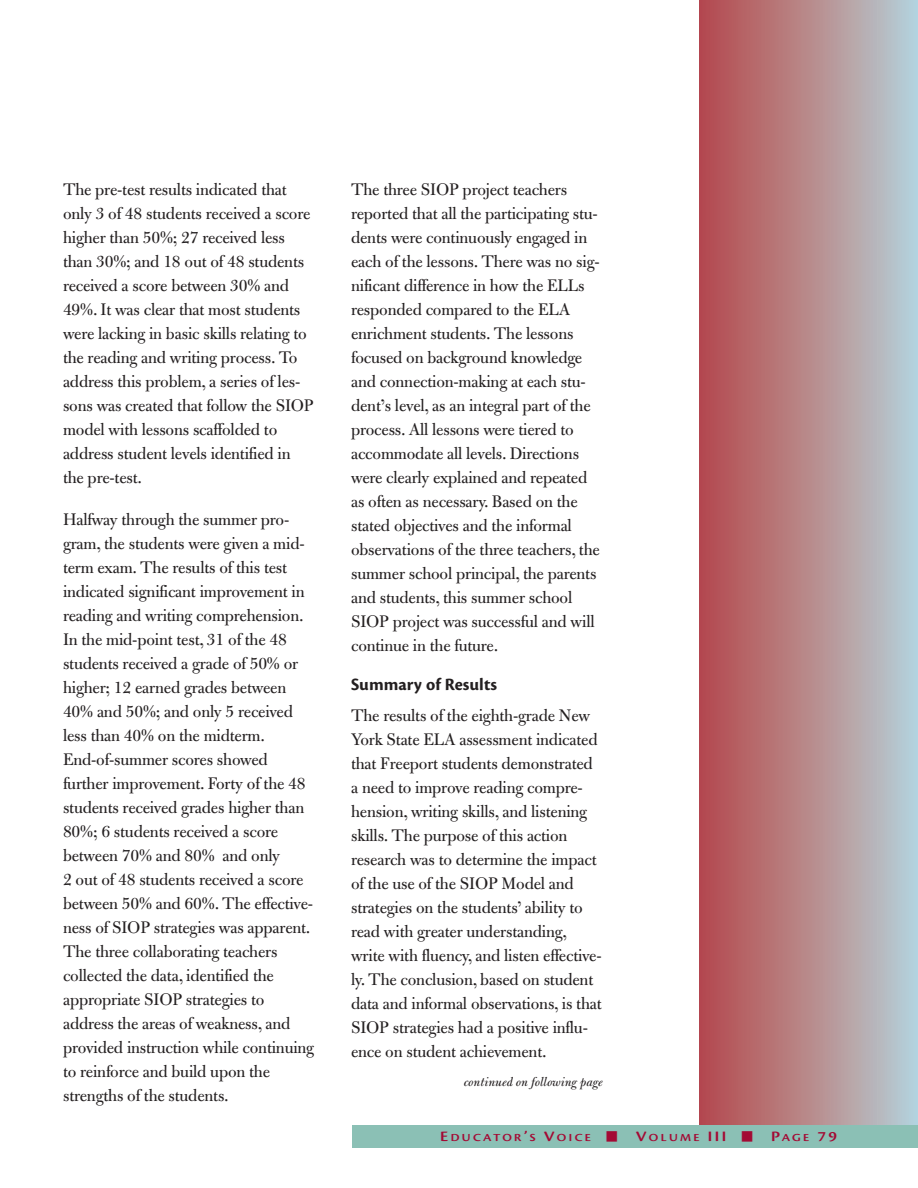
<style>
.page{position:relative;width:918px;height:1188px;background:#fff}
.page>*{position:absolute;margin:0;border:0;box-sizing:border-box;transform-origin:0 0}
.t1{font:18px/24px "Bulmer MT Std";letter-spacing:-.01em;color:#231f20}
.t2{font:700 18px "Cronos Pro";color:#231f20}
.t3{font:italic 13.5px "Bulmer MT Std";color:#231f20}
.t4{font:11.25px "Cronos Pro Semibold Disp";letter-spacing:.175em;color:#a30a34;scale:1.2 1}
.s1{font-size:15px}
</style>
<div class="page">
<div style="left:699px;top:0;width:219px;height:1125px;background:linear-gradient(to right,#b64647,#b7d1d7)"></div>
<div style="left:352px;top:1125px;width:566px;height:23px;background:#8bc0b5"></div>
<p class="t1" style="left:63px;top:179px;width:252px">The pre-test results indicated that only 3 of 48 students received a score higher than 50%; 27 received less than 30%; and 18 out of 48 students received a score between 30% and 49%. It was clear that most students were lacking in basic skills relating to the reading and writing process. To address this problem, a series of les&shy;sons was created that follow the SIOP model with lessons scaffolded to address student levels identified in the pre-test.</p>
<p class="t1" style="left:63px;top:509px;width:253px">Halfway through the summer pro&shy;gram, the students were given a mid&shy;term exam. The results of this test indicated significant improvement in reading and writing comprehension.<br>In the mid-point test, 31 of the 48 students received a grade of 50% or higher; 12 earned grades between 40% and 50%; and only 5 received less than 40% on the midterm.<br>End-of-summer scores showed further improvement. Forty of the 48 students received grades higher than 80%; 6 students received a score between 70% and 80% and only<br>2 out of 48 students received a score between 50% and 60%. The effective&shy;ness of SIOP strategies was apparent.<br>The three collaborating teachers collected the data, identified the appropriate SIOP strategies to address the areas of weakness, and provided instruction while continuing to reinforce and build upon the strengths of the students.</p>
<p class="t1" style="left:351px;top:179px;width:250px">The three SIOP project teachers reported that all the participating stu&shy;dents were continuously engaged in each of the lessons. There was no sig&shy;nificant difference in how the ELLs responded compared to the ELA enrichment students. The lessons focused on background knowledge and connection-making at each stu&shy;dent’s level, as an integral part of the process. All lessons were tiered to accommodate all levels. Directions were clearly explained and repeated as often as necessary. Based on the stated objectives and the informal observations of the three teachers, the summer school principal, the parents and students, this summer school SIOP project was successful and will continue in the future.</p>
<p class="t2" style="left:351px;top:678px;width:148px">Summary of Results</p>
<p class="t1" style="left:351px;top:705px;width:252px">The results of the eighth-grade New York State ELA assessment indicated that Freeport students demonstrated a need to improve reading compre&shy;hension, writing skills, and listening skills. The purpose of this action research was to determine the impact of the use of the SIOP Model and strategies on the students’ ability to read with greater understanding, write with fluency, and listen effective&shy;ly. The conclusion, based on student data and informal observations, is that SIOP strategies had a positive influ&shy;ence on student achievement.</p>
<p class="t3" style="left:464px;top:1077px;width:141px">continued on following page</p>
<p class="t4" style="left:440px;top:1134px;width:332px"><span class="s1">E</span>DUCATOR<span class="s1">’</span>S <span class="s1">V</span>OICE ■ <span class="s1">V</span>OLUME <span class="s1">III</span> ■ <span class="s1">P</span>AGE <span class="s1">79</span></p>
</div>
